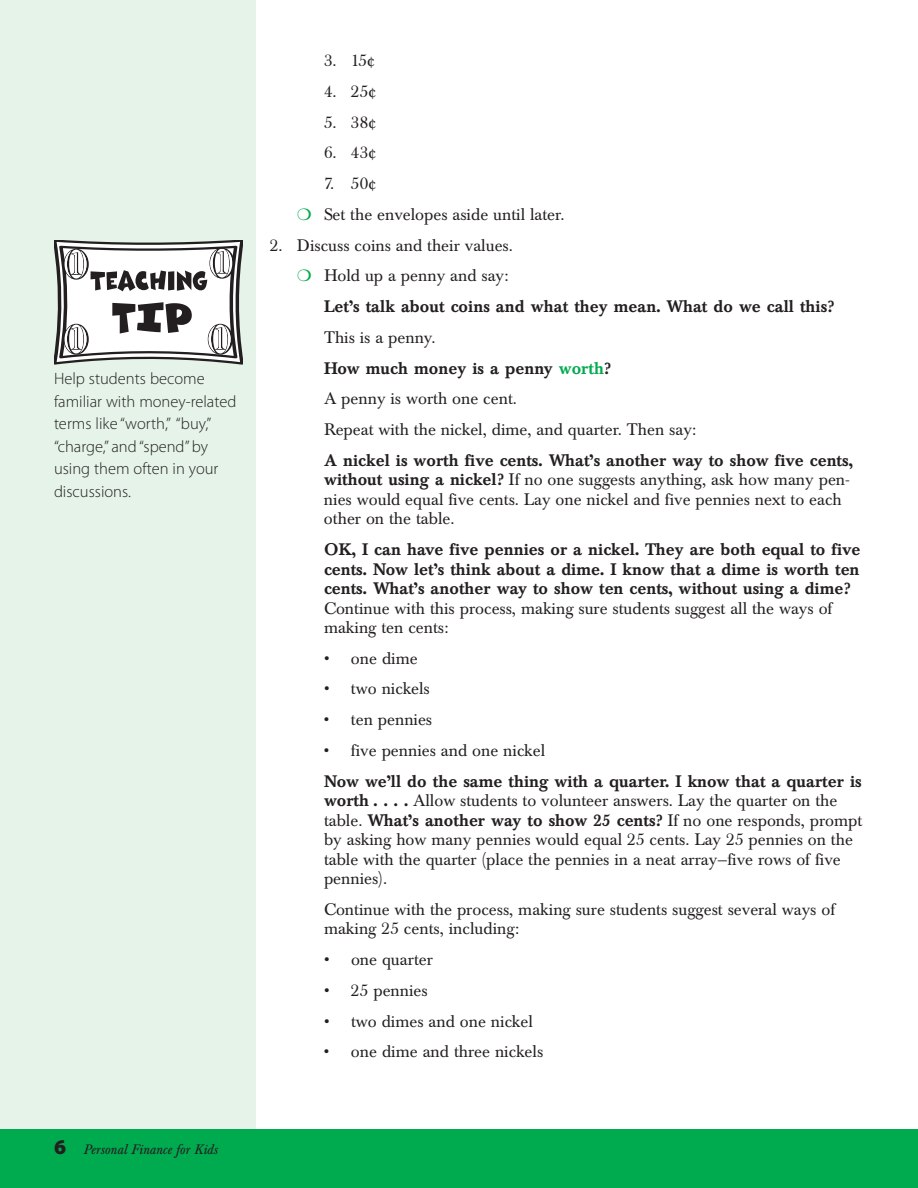
<style>
.page{position:relative;width:918px;height:1188px;background:#fff}
.page>*{position:absolute;margin:0;border:0;box-sizing:border-box;transform-origin:0 0}
.t1{font:16.5px/19.5px "Baskerville BE";color:#231f20}
.t2{font:500 16.5px/19.5px "Baskerville BE";color:#231f20;text-align:justify}
.t3{font:300 16.5px/22.5px "Myriad Pro";color:#231f20}
.t4{font:italic 13.5px "Baskerville BE";color:#231f20}
.s1{font-family:"Myriad Pro";font-weight:900;font-style:normal;font-size:21px}
.s2{color:#00aa4f}
.s3{font-weight:500}
.s4{font-weight:500;color:#00aa4f}
</style>
<div class="page">
<div style="left:0;top:0;width:256px;height:1188px;background:#e5f3e8"></div>
<div style="left:0;top:1130px;width:918px;height:58px;background:#00aa4f"></div>
<svg style="left:54px;top:241px;width:189px;height:123px;background:#bdbcbc"></svg>
<p class="t3" style="left:54px;top:369px;width:184px">Help students become familiar with money-related terms like “worth,” “buy,” “charge,” and “spend” by using them often in your discussions.</p>
<p class="t4" style="left:54px;top:1145px;width:165px"><span class="s1">6</span> Personal Finance for Kids</p>
<p class="t1" style="left:324px;top:53px;width:52px">3. 15¢</p>
<p class="t1" style="left:324px;top:83px;width:54px">4. 25¢</p>
<p class="t1" style="left:324px;top:114px;width:54px">5. 38¢</p>
<p class="t1" style="left:324px;top:145px;width:54px">6. 43¢</p>
<p class="t1" style="left:297px;top:170px;width:269px;line-height:30.8px;text-indent:27px">7. 50¢<br><span class="s2">❍</span> Set the envelopes aside until later.</p>
<p class="t1" style="left:270px;top:237px;width:244px">2. Discuss coins and their values.</p>
<p class="t1" style="left:297px;top:268px;width:214px"><span class="s2">❍</span> Hold up a penny and say:</p>
<p class="t2" style="left:324px;top:299px;width:512px">Let’s talk about coins and what they mean. What do we call this?</p>
<p class="t1" style="left:324px;top:324px;width:374px;line-height:30.8px">This is a penny.<br><span class="s3">How much money is a penny</span> <span class="s4">worth</span><span class="s3">?<br></span>A penny is worth one cent.<br>Repeat with the nickel, dime, and quarter. Then say:</p>
<p class="t1" style="left:324px;top:452px;width:530px"><span class="s3">A nickel is worth five cents. What’s another way to show five cents, without using a nickel?</span> If no one suggests anything, ask how many pen&shy;nies would equal five cents. Lay one nickel and five pennies next to each other on the table.</p>
<p class="t2" style="left:324px;top:542px;width:538px">OK, I can have five pennies or a nickel. They are both equal to five cents. Now let’s think about a dime. I know that a dime is worth ten cents. What’s another way to show ten cents, without using a dime?</p>
<p class="t1" style="left:324px;top:600px;width:510px">Continue with this process, making sure students suggest all the ways of making ten cents:</p>
<p class="t1" style="left:324px;top:650px;width:95px">• one dime</p>
<p class="t1" style="left:324px;top:681px;width:107px">• two nickels</p>
<p class="t1" style="left:324px;top:712px;width:110px">• ten pennies</p>
<p class="t1" style="left:324px;top:742px;width:223px">• five pennies and one nickel</p>
<p class="t1" style="left:324px;top:773px;width:540px"><span class="s3">Now we’ll do the same thing with a quarter. I know that a quarter is worth . . . .</span> Allow students to volunteer answers. Lay the quarter on the table. <span class="s3">What’s another way to show 25 cents?</span> If no one responds, prompt by asking how many pennies would equal 25 cents. Lay 25 pennies on the table with the quarter (place the pennies in a neat array—five rows of five pennies).</p>
<p class="t1" style="left:324px;top:901px;width:513px">Continue with the process, making sure students suggest several ways of making 25 cents, including:</p>
<p class="t1" style="left:324px;top:952px;width:110px">• one quarter</p>
<p class="t1" style="left:324px;top:982px;width:105px">• 25 pennies</p>
<p class="t1" style="left:324px;top:1013px;width:210px">• two dimes and one nickel</p>
<p class="t1" style="left:324px;top:1044px;width:221px">• one dime and three nickels</p>
</div>
